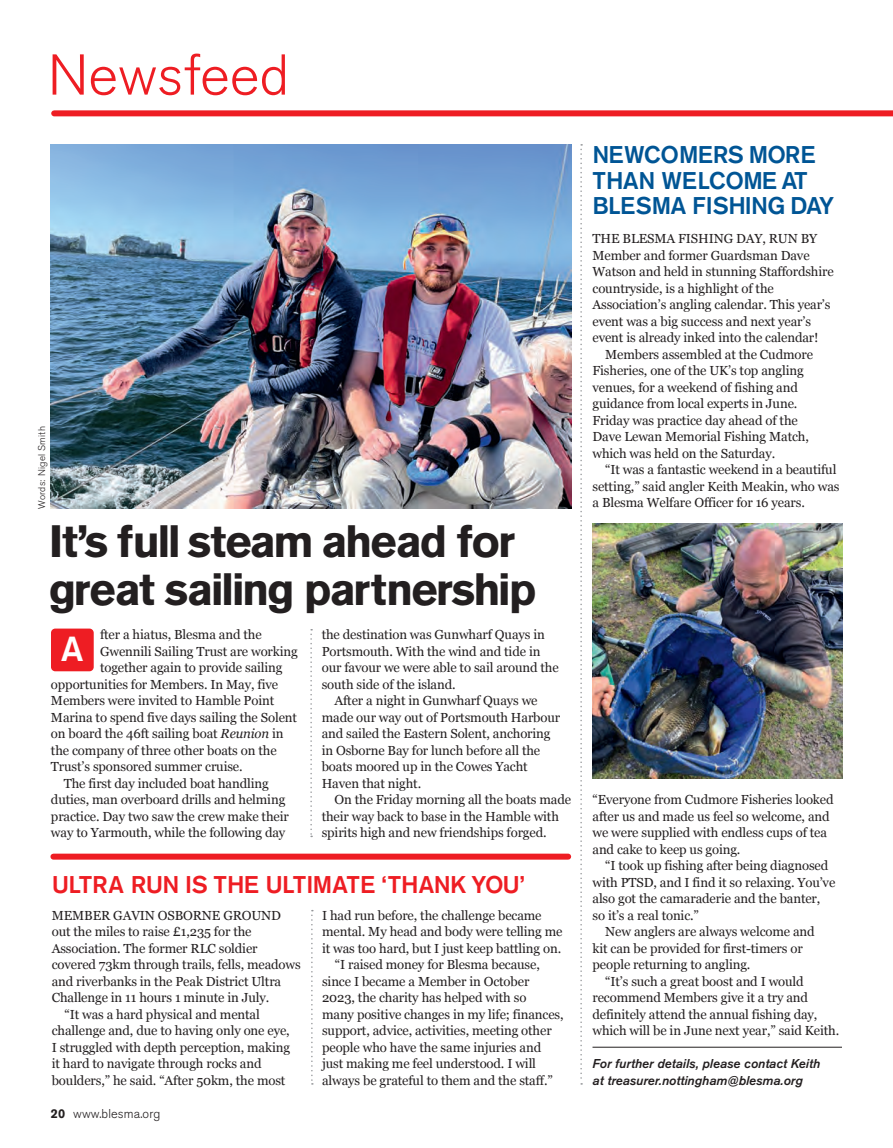
<style>
.page{position:relative;width:893px;height:1148px;background:#fff}
.page>*{position:absolute;margin:0;border:0;box-sizing:border-box;transform-origin:0 0}
.t1{font:300 57px "Akzidenz Grotesk BQ";color:#ee1d23}
.t2{font:700 45px/48px "Akzidenz Grotesk BQ";letter-spacing:-.04em;color:#231f20}
.t3{font:500 34.5px "Akzidenz Grotesk BQ";color:#fff}
.t4{font:500 24px/25.5px "Akzidenz Grotesk BQ";letter-spacing:-.02em;color:#005595}
.t5{font:500 24px "Akzidenz Grotesk Std";letter-spacing:-.02em;color:#ee1d23}
.t6{font:13.2px/16.5px "Georgia";letter-spacing:-.01em;color:#231f20}
.t7{font:italic 12.75px/16.5px "Akzidenz Grotesk BQ Med";color:#231f20}
.t8{font:300 12.75px "Akzidenz Grotesk Std";letter-spacing:.01em;color:#231f20}
.t9{font:300 9.75px "Akzidenz Grotesk BQ";letter-spacing:.03em;color:#231f20}
.s1{font-style:italic}
.s2{font-weight:700}
</style>
<div class="page">
<div style="left:54px;top:110px;width:839px;height:6px;background:#ee1d23"></div>
<svg style="left:580px;top:144px;width:2px;height:941px"></svg>
<img style="left:51px;top:145px;width:520px;height:364px">
<div style="left:51px;top:629px;width:43px;height:42px;background:#ee1d23;border-radius:4px"></div>
<img style="left:592px;top:524px;width:250px;height:254px">
<svg style="left:310px;top:629px;width:2px;height:208px"></svg>
<div style="left:53px;top:854px;width:515px;height:6px;background:#ee1d23"></div>
<svg style="left:311px;top:910px;width:2px;height:175px"></svg>
<hr style="left:592px;top:1047px;width:250px;height:1px;background:#231f20">
<h1 class="t1" style="left:48px;top:43px;width:243px">Newsfeed</h1>
<p class="t9" style="left:36px;top:509px;width:84px;rotate:-90deg">Words: Nigel Smith</p>
<h2 class="t2" style="left:49px;top:518px;width:489px">It’s full steam ahead for great sailing partnership</h2>
<h3 class="t3" style="left:61px;top:628px;width:24px">A</h3>
<p class="t6" style="left:100px;top:626px;width:163px">fter a hiatus, Blesma and the</p>
<p class="t6" style="left:100px;top:642px;width:199px">Gwennili Sailing Trust are working</p>
<p class="t6" style="left:100px;top:659px;width:184px">together again to provide sailing</p>
<p class="t6" style="left:51px;top:675px;width:229px">opportunities for Members. In May, five</p>
<p class="t6" style="left:51px;top:692px;width:225px">Members were invited to Hamble Point</p>
<p class="t6" style="left:51px;top:708px;width:248px">Marina to spend five days sailing the Solent</p>
<p class="t6" style="left:51px;top:725px;width:234px">on board the 46ft sailing boat <span class="s1">Reunion</span> in</p>
<p class="t6" style="left:51px;top:741px;width:227px">the company of three other boats on the</p>
<p class="t6" style="left:51px;top:758px;width:193px">Trust’s sponsored summer cruise.</p>
<p class="t6" style="left:64px;top:774px;width:207px">The first day included boat handling</p>
<p class="t6" style="left:51px;top:791px;width:236px">duties, man overboard drills and helming</p>
<p class="t6" style="left:51px;top:807px;width:239px">practice. Day two saw the crew make their</p>
<p class="t6" style="left:51px;top:824px;width:236px">way to Yarmouth, while the following day</p>
<p class="t6" style="left:322px;top:626px;width:225px">the destination was Gunwharf Quays in</p>
<p class="t6" style="left:322px;top:642px;width:220px">Portsmouth. With the wind and tide in</p>
<p class="t6" style="left:322px;top:659px;width:239px">our favour we were able to sail around the</p>
<p class="t6" style="left:322px;top:675px;width:135px">south side of the island.</p>
<p class="t6" style="left:334px;top:692px;width:205px">After a night in Gunwharf Quays we</p>
<p class="t6" style="left:322px;top:708px;width:240px">made our way out of Portsmouth Harbour</p>
<p class="t6" style="left:322px;top:725px;width:230px">and sailed the Eastern Solent, anchoring</p>
<p class="t6" style="left:322px;top:741px;width:220px">in Osborne Bay for lunch before all the</p>
<p class="t6" style="left:322px;top:758px;width:207px">boats moored up in the Cowes Yacht</p>
<p class="t6" style="left:322px;top:774px;width:101px">Haven that night.</p>
<p class="t6" style="left:334px;top:791px;width:238px">On the Friday morning all the boats made</p>
<p class="t6" style="left:322px;top:807px;width:239px">their way back to base in the Hamble with</p>
<p class="t6" style="left:322px;top:824px;width:226px">spirits high and new friendships forged.</p>
<h3 class="t5" style="left:52px;top:870px;width:474px">ULTRA RUN IS THE ULTIMATE ‘THANK YOU’</h3>
<p class="t6" style="left:52px;top:906px;width:231px">MEMBER GAVIN OSBORNE GROUND</p>
<p class="t6" style="left:52px;top:923px;width:201px">out the miles to raise £1,235 for the</p>
<p class="t6" style="left:52px;top:939px;width:207px">Association. The former RLC soldier</p>
<p class="t6" style="left:52px;top:956px;width:250px">covered 73km through trails, fells, meadows</p>
<p class="t6" style="left:52px;top:972px;width:231px">and riverbanks in the Peak District Ultra</p>
<p class="t6" style="left:52px;top:989px;width:219px">Challenge in 11 hours 1 minute in July.</p>
<p class="t6" style="left:65px;top:1005px;width:197px">“It was a hard physical and mental</p>
<p class="t6" style="left:52px;top:1022px;width:240px">challenge and, due to having only one eye,</p>
<p class="t6" style="left:52px;top:1038px;width:240px">I struggled with depth perception, making</p>
<p class="t6" style="left:52px;top:1055px;width:211px">it hard to navigate through rocks and</p>
<p class="t6" style="left:52px;top:1071px;width:235px">boulders,” he said. “After 50km, the most</p>
<p class="t6" style="left:322px;top:906px;width:221px">I had run before, the challenge became</p>
<p class="t6" style="left:322px;top:923px;width:242px">mental. My head and body were telling me</p>
<p class="t6" style="left:322px;top:939px;width:241px">it was too hard, but I just keep battling on.</p>
<p class="t6" style="left:335px;top:956px;width:207px">“I raised money for Blesma because,</p>
<p class="t6" style="left:322px;top:972px;width:209px">since I became a Member in October</p>
<p class="t6" style="left:322px;top:989px;width:206px">2023, the charity has helped with so</p>
<p class="t6" style="left:322px;top:1005px;width:243px">many positive changes in my life; finances,</p>
<p class="t6" style="left:322px;top:1022px;width:231px">support, advice, activities, meeting other</p>
<p class="t6" style="left:322px;top:1038px;width:221px">people who have the same injuries and</p>
<p class="t6" style="left:322px;top:1055px;width:215px">just making me feel understood. I will</p>
<p class="t6" style="left:322px;top:1071px;width:232px">always be grateful to them and the staff.”</p>
<p class="t8" style="left:51px;top:1106px;width:111px"><span class="s2">20</span> www.blesma.org</p>
<h3 class="t4" style="left:592px;top:142px;width:243px">NEWCOMERS MORE<br>THAN WELCOME AT<br>BLESMA FISHING DAY</h3>
<p class="t6" style="left:592px;top:230px;width:226px">THE BLESMA FISHING DAY, RUN BY</p>
<p class="t6" style="left:592px;top:246px;width:219px">Member and former Guardsman Dave</p>
<p class="t6" style="left:592px;top:263px;width:243px">Watson and held in stunning Staffordshire</p>
<p class="t6" style="left:592px;top:279px;width:183px">countryside, is a highlight of the</p>
<p class="t6" style="left:592px;top:296px;width:239px">Association’s angling calendar. This year’s</p>
<p class="t6" style="left:592px;top:312px;width:220px">event was a big success and next year’s</p>
<p class="t6" style="left:592px;top:329px;width:227px">event is already inked into the calendar!</p>
<p class="t6" style="left:605px;top:345px;width:209px">Members assembled at the Cudmore</p>
<p class="t6" style="left:592px;top:362px;width:213px">Fisheries, one of the UK’s top angling</p>
<p class="t6" style="left:592px;top:378px;width:207px">venues, for a weekend of fishing and</p>
<p class="t6" style="left:592px;top:395px;width:206px">guidance from local experts in June.</p>
<p class="t6" style="left:592px;top:411px;width:207px">Friday was practice day ahead of the</p>
<p class="t6" style="left:592px;top:428px;width:218px">Dave Lewan Memorial Fishing Match,</p>
<p class="t6" style="left:592px;top:444px;width:184px">which was held on the Saturday.</p>
<p class="t6" style="left:605px;top:461px;width:233px">“It was a fantastic weekend in a beautiful</p>
<p class="t6" style="left:592px;top:477px;width:249px">setting,” said angler Keith Meakin, who was</p>
<p class="t6" style="left:592px;top:494px;width:214px">a Blesma Welfare Officer for 16 years.</p>
<p class="t6" style="left:592px;top:791px;width:243px">“Everyone from Cudmore Fisheries looked after us and made us feel so welcome, and we were supplied with endless cups of tea and cake to keep us going.</p>
<p class="t6" style="left:605px;top:857px;width:224px">“I took up fishing after being diagnosed</p>
<p class="t6" style="left:592px;top:873px;width:244px">with PTSD, and I find it so relaxing. You’ve</p>
<p class="t6" style="left:592px;top:890px;width:229px">also got the camaraderie and the banter,</p>
<p class="t6" style="left:592px;top:906px;width:108px">so it’s a real tonic.”</p>
<p class="t6" style="left:605px;top:923px;width:211px">New anglers are always welcome and</p>
<p class="t6" style="left:592px;top:939px;width:212px">kit can be provided for first-timers or</p>
<p class="t6" style="left:592px;top:956px;width:159px">people returning to angling.</p>
<p class="t6" style="left:605px;top:972px;width:200px">“It’s such a great boost and I would</p>
<p class="t6" style="left:592px;top:989px;width:217px">recommend Members give it a try and</p>
<p class="t6" style="left:592px;top:1005px;width:226px">definitely attend the annual fishing day,</p>
<p class="t6" style="left:592px;top:1022px;width:248px">which will be in June next year,” said Keith.</p>
<p class="t7" style="left:592px;top:1055px;width:229px">For further details, please contact Keith at treasurer.nottingham@blesma.org</p>
</div>
